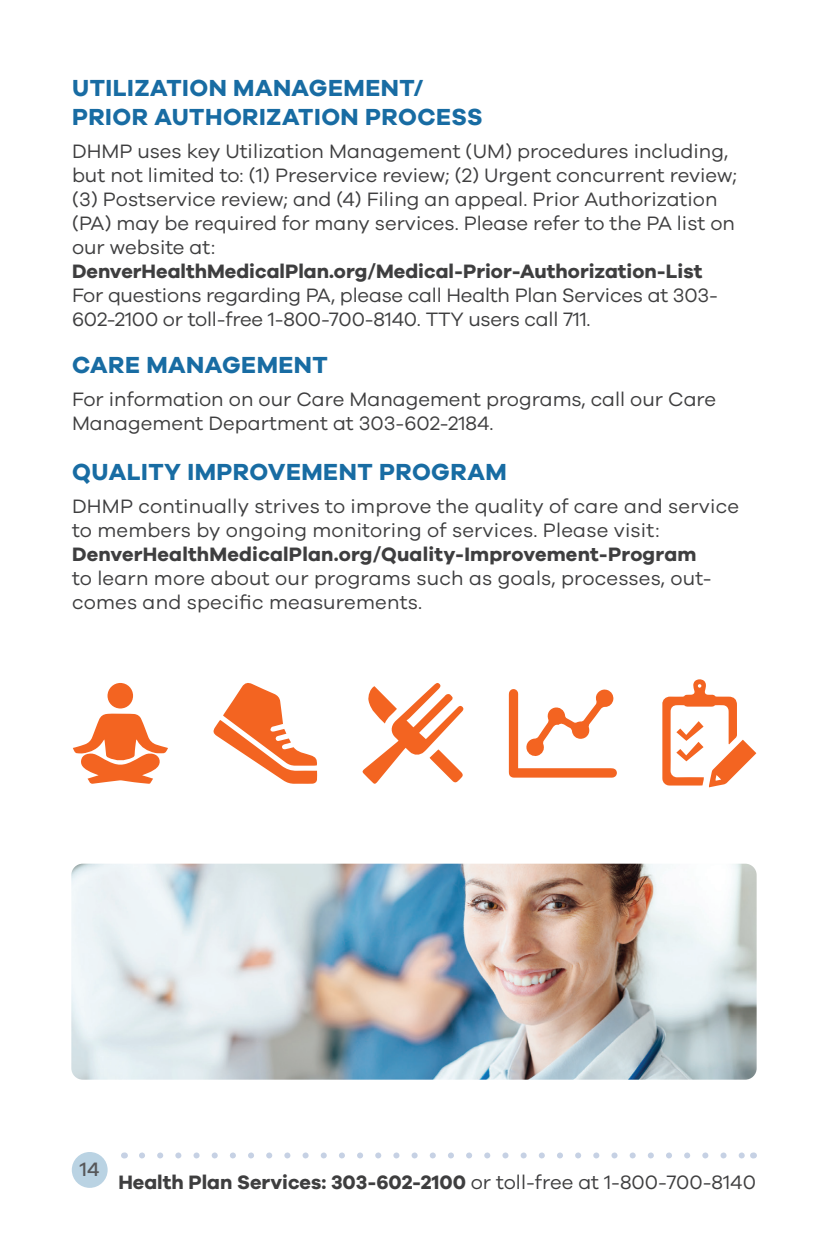
<style>
.page{position:relative;width:828px;height:1260px;background:#fff}
.page>*{position:absolute;margin:0;border:0;box-sizing:border-box;transform-origin:0 0}
.NEW_Header{font:700 24px/28.8px "Galano Grotesque";letter-spacing:.02em;color:#186ca3}
.NEW_Body{font:20px/24px "Galano Grotesque";color:#3e3e3f}
.NEW_Header-2{font:20px/24px "Galano Grotesque";letter-spacing:.01em;color:#3e3e3f}
.t1{font:700 20px "Galano Grotesque";color:#3e3e3f}
.t2{font:500 20px "Galano Grotesque";color:#57585a}
.s1{font-weight:700}
.s2{font-weight:400}
</style>
<div class="page">
<svg style="left:142px;top:1152px;width:602px;height:6px"></svg>
<div style="left:72px;top:1152px;width:36px;height:36px;background:#bad3e3;border-radius:50%"></div>
<svg style="left:509px;top:689px;width:108px;height:89px"></svg>
<svg style="left:662px;top:679px;width:94px;height:108px"></svg>
<svg style="left:362px;top:683px;width:102px;height:101px"></svg>
<svg style="left:213px;top:683px;width:104px;height:101px"></svg>
<svg style="left:73px;top:713px;width:95px;height:71px"></svg>
<div style="left:107px;top:683px;width:26px;height:26px;background:#f36421;border-radius:50%"></div>
<img style="left:71px;top:864px;width:686px;height:216px">
<p class="NEW_Header" style="left:72px;top:73px;width:412px">UTILIZATION MANAGEMENT/<br>PRIOR AUTHORIZATION PROCESS</p>
<p class="NEW_Body" style="left:72px;top:138px;width:667px">DHMP uses key Utilization Management (UM) procedures including, but not limited to: (1) Preservice review; (2) Urgent concurrent review; (3) Postservice review; and (4) Filing an appeal. Prior Authorization (PA) may be required for many services. Please refer to the PA list on our website at:<br><span class="s1">DenverHealthMedicalPlan.org/Medical-Prior-Authorization-List</span></p>
<p class="NEW_Body" style="left:72px;top:282px;width:647px">For questions regarding PA, please call Health Plan Services at 303-<br>602-2100 or toll-free 1-800-700-8140. TTY users call 711.</p>
<p class="NEW_Header" style="left:72px;top:349px;width:257px">CARE MANAGEMENT</p>
<p class="NEW_Body" style="left:72px;top:386px;width:646px">For information on our Care Management programs, call our Care<br>Management Department at 303-602-2184.</p>
<p class="NEW_Header" style="left:72px;top:457px;width:436px">QUALITY IMPROVEMENT PROGRAM</p>
<p class="NEW_Header-2" style="left:72px;top:494px;width:669px">DHMP continually strives to improve the quality of care and service to members by ongoing monitoring of services. Please visit:<br><span class="s1">DenverHealthMedicalPlan.org/Quality-Improvement-Program<br></span>to learn more about our programs such as goals, processes, out&shy;comes and specific measurements.</p>
<p class="t2" style="left:80px;top:1157px;width:21px">14</p>
<p class="t1" style="left:118px;top:1170px;width:639px">Health Plan Services: 303-602-2100 <span class="s2">or toll-free at 1-800-700-8140</span></p>
</div>
